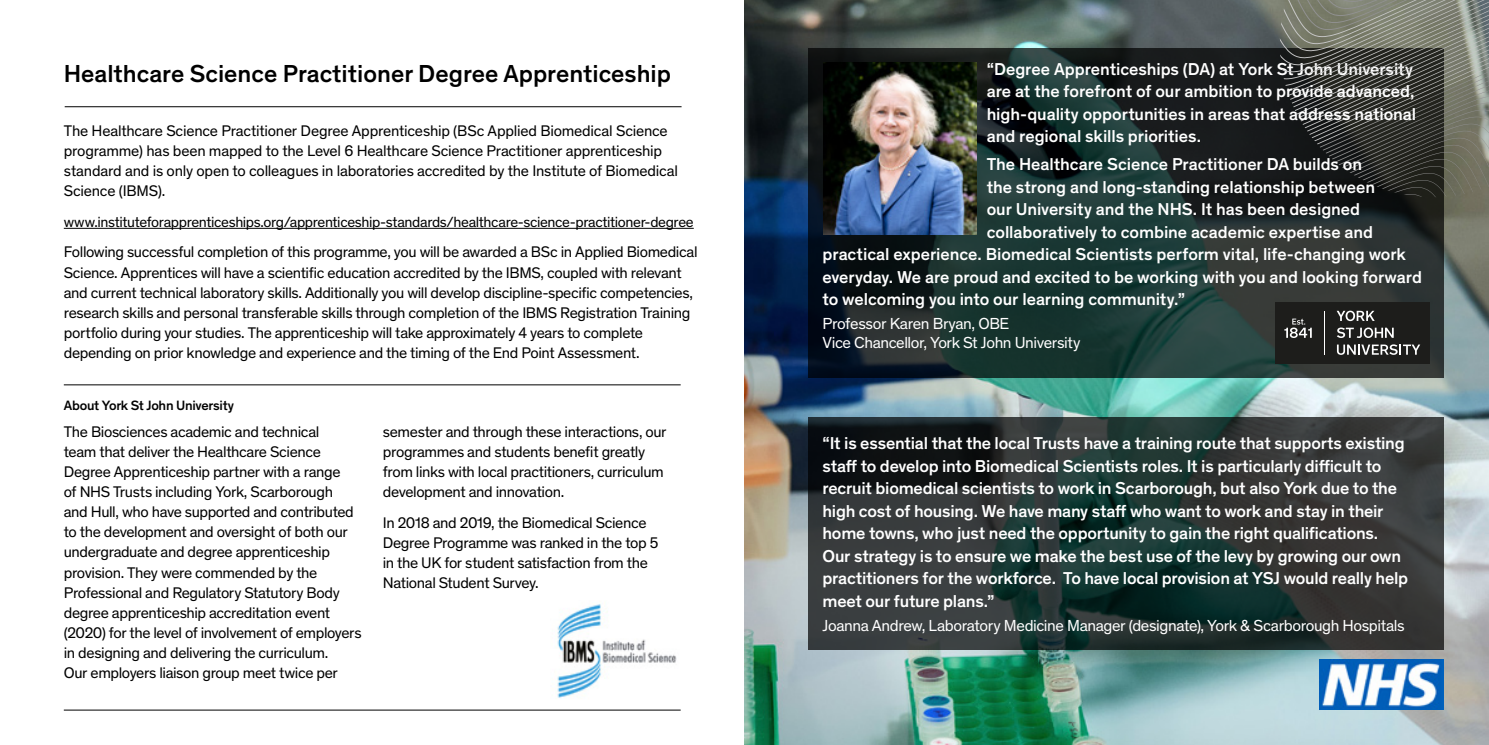
<style>
.page{position:relative;width:1489px;height:745px;background:#fff}
.page>*{position:absolute;margin:0;border:0;box-sizing:border-box;transform-origin:0 0}
.t1{font:500 25px "Theinhardt";color:#000}
.t2{font:500 17.5px/22.5px "Theinhardt";letter-spacing:-.01em;color:#fff}
.t3{font:16.25px/18.8px "Theinhardt";letter-spacing:-.025em;color:#fff}
.t4{font:15.62px/20px "Theinhardt";letter-spacing:-.025em;color:#000}
.t5{font:15px "Theinhardt";letter-spacing:-.025em;color:#000}
.t6{font:500 13.75px "Theinhardt";letter-spacing:-.02em;color:#000}
</style>
<div class="page">
<img style="left:744px;top:0;width:744px;height:744px">
<svg style="left:808px;top:417px;width:635px;height:232px;background:#293333"></svg>
<svg style="left:808px;top:48px;width:635px;height:329px;background:#1c2c2b"></svg>
<hr style="left:65px;top:106px;width:616px;height:1px;background:#000">
<hr style="left:64px;top:709px;width:616px;height:1px;background:#000">
<hr style="left:64px;top:384px;width:616px;height:1px;background:#000">
<hr style="left:64px;top:228px;width:629px;height:1px;background:#000">
<img style="left:557px;top:604px;width:120px;height:94px">
<img style="left:823px;top:63px;width:153px;height:171px">
<svg style="left:1279px;top:0;width:209px;height:197px;background:#50524b"></svg>
<div style="left:1274px;top:302px;width:155px;height:61px;background:#1d1d1b"></div>
<svg style="left:1336px;top:344px;width:83px;height:10px"></svg>
<svg style="left:1337px;top:327px;width:56px;height:11px"></svg>
<svg style="left:1336px;top:310px;width:38px;height:11px"></svg>
<hr style="left:1323px;top:310px;width:1px;height:44px;background:#fff">
<svg style="left:1284px;top:318px;width:27px;height:20px"></svg>
<img style="left:1318px;top:658px;width:125px;height:51px">
<h2 class="t1" style="left:64px;top:55px;width:608px">Healthcare Science Practitioner Degree Apprenticeship</h2>
<h4 class="t4" style="left:64px;top:120px;width:615px">The Healthcare Science Practitioner Degree Apprenticeship (BSc Applied Biomedical Science programme) has been mapped to the Level 6 Healthcare Science Practitioner apprenticeship standard and is only open to colleagues in laboratories accredited by the Institute of Biomedical Science (IBMS).</h4>
<p class="t5" style="left:64px;top:211px;width:631px">www.instituteforapprenticeships.org/apprenticeship-standards/healthcare-science-practitioner-degree</p>
<h4 class="t4" style="left:64px;top:241px;width:635px">Following successful completion of this programme, you will be awarded a BSc in Applied Biomedical Science. Apprentices will have a scientifc education accredited by the IBMS, coupled with relevant and current technical laboratory skills. Additionally you will develop discipline-specifc competencies, research skills and personal transferable skills through completion of the IBMS Registration Training portfolio during your studies. The apprenticeship will take approximately 4 years to complete depending on prior knowledge and experience and the timing of the End Point Assessment.</h4>
<p class="t6" style="left:64px;top:395px;width:172px">About York St John University</p>
<p class="t4" style="left:64px;top:421px;width:257px">The Biosciences academic and technical</p>
<p class="t4" style="left:383px;top:421px;width:285px">semester and through these interactions, our</p>
<p class="t4" style="left:64px;top:441px;width:258px">team that deliver the Healthcare Science</p>
<p class="t4" style="left:383px;top:441px;width:264px">programmes and students beneft greatly</p>
<p class="t4" style="left:64px;top:461px;width:278px">Degree Apprenticeship partner with a range</p>
<p class="t4" style="left:383px;top:461px;width:282px">from links with local practitioners, curriculum</p>
<p class="t4" style="left:64px;top:481px;width:271px">of NHS Trusts including York, Scarborough</p>
<p class="t4" style="left:383px;top:481px;width:183px">development and innovation.</p>
<p class="t4" style="left:64px;top:501px;width:291px">and Hull, who have supported and contributed</p>
<h4 class="t4" style="left:383px;top:511px;width:265px">In 2018 and 2019, the Biomedical Science</h4>
<p class="t4" style="left:64px;top:521px;width:285px">to the development and oversight of both our</p>
<p class="t4" style="left:383px;top:531px;width:277px">Degree Programme was ranked in the top 5</p>
<p class="t4" style="left:64px;top:541px;width:268px">undergraduate and degree apprenticeship</p>
<p class="t4" style="left:383px;top:551px;width:266px">in the UK for student satisfaction from the</p>
<p class="t4" style="left:64px;top:561px;width:255px">provision. They were commended by the</p>
<p class="t4" style="left:383px;top:571px;width:157px">National Student Survey.</p>
<p class="t4" style="left:64px;top:581px;width:299px">Professional and Regulatory Statutory Body degree apprenticeship accreditation event (2020) for the level of involvement of employers in designing and delivering the curriculum.<br>Our employers liaison group meet twice per</p>
<p class="t2" style="left:986px;top:56px;width:431px">“Degree Apprenticeships (DA) at York St John University are at the forefront of our ambition to provide advanced, high-quality opportunities in areas that address national and regional skills priorities.</p>
<p class="t2" style="left:986px;top:152px;width:390px">The Healthcare Science Practitioner DA builds on the strong and long-standing relationship between our University and the NHS. It has been designed collaboratively to combine academic expertise and</p>
<p class="t2" style="left:822px;top:242px;width:585px">practical experience. Biomedical Scientists perform vital, life-changing work</p>
<p class="t2" style="left:822px;top:264px;width:601px">everyday. We are proud and excited to be working with you and looking forward</p>
<h3 class="t2" style="left:822px;top:287px;width:364px">to welcoming you into our learning community.”</h3>
<p class="t3" style="left:822px;top:313px;width:259px">Professor Karen Bryan, OBE<br>Vice Chancellor, York St John University</p>
<h3 class="t2" style="left:822px;top:430px;width:587px">“It is essential that the local Trusts have a training route that supports existing staf to develop into Biomedical Scientists roles. It is particularly difcult to recruit biomedical scientists to work in Scarborough, but also York due to the high cost of housing. We have many staf who want to work and stay in their home towns, who just need the opportunity to gain the right qualifcations.<br>Our strategy is to ensure we make the best use of the levy by growing our own practitioners for the workforce. To have local provision at YSJ would really help meet our future plans.”</h3>
<h3 class="t3" style="left:822px;top:614px;width:583px">Joanna Andrew, Laboratory Medicine Manager (designate), York &amp; Scarborough Hospitals</h3>
</div>
